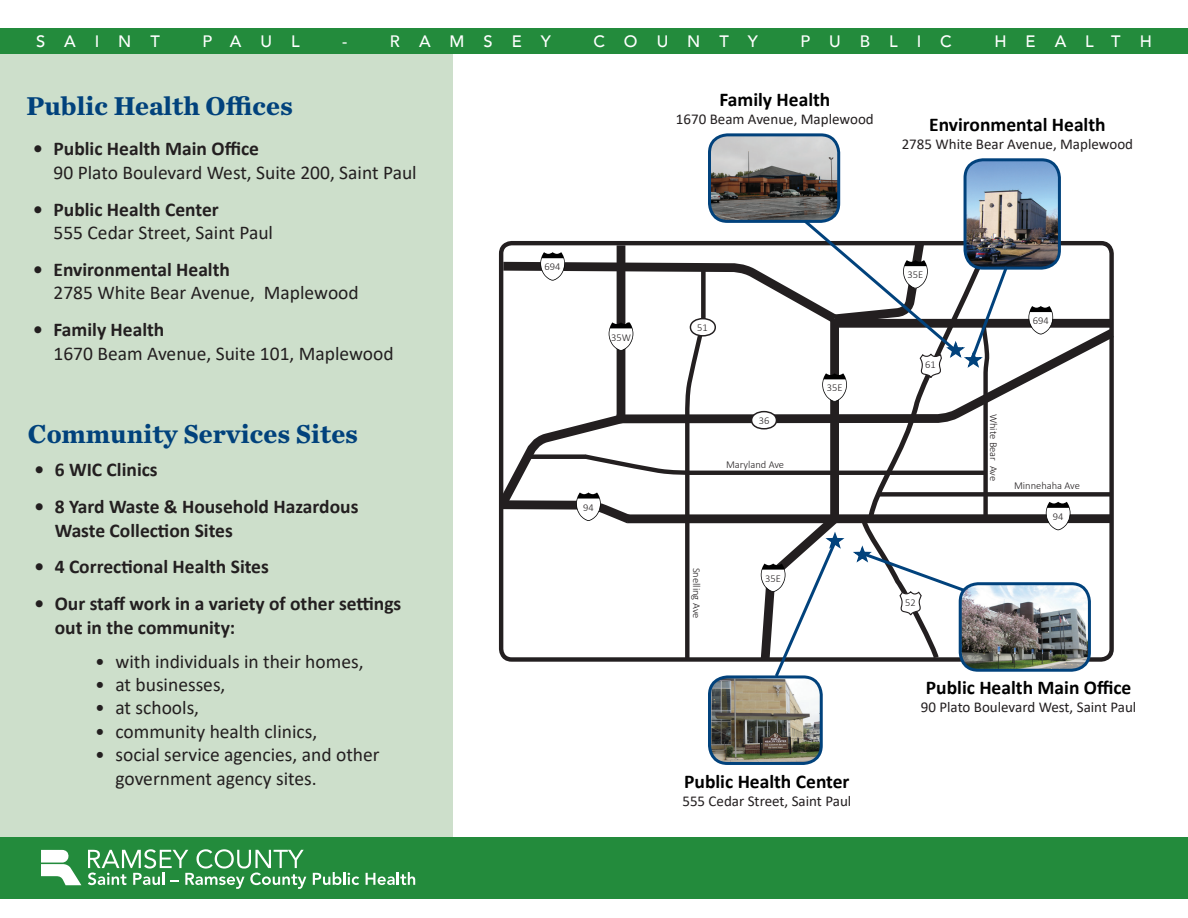
<style>
.page{position:relative;width:1188px;height:918px;background:#fff}
.page>*{position:absolute;margin:0;border:0;box-sizing:border-box;transform-origin:0 0}
.t1{font:700 27px "Chronicle Text G3";color:#01427c}
.t2{font:19.5px/23.4px "Calibri";color:#231f20}
.t3{font:700 19.5px/23.4px "Calibri";color:#231f20}
.t4{font:700 19.5px "Calibri";color:#000}
.t5{font:500 16.5px "Avenir LT Com";letter-spacing:1.15em;color:#fff}
.t6{font:15px "Calibri";color:#231f20}
.t7{font:300 10.5px "Calibri";color:#231f20}
</style>
<div class="page">
<svg style="left:1010px;top:321px;width:104px;height:107px"></svg>
<div style="left:627px;top:514px;width:485px;height:9px;background:#231f20"></div>
<svg style="left:1046px;top:502px;width:25px;height:28px"></svg>
<div style="left:834px;top:319px;width:277px;height:9px;background:#231f20"></div>
<div style="left:879px;top:492px;width:233px;height:5px;background:#231f20"></div>
<svg style="left:1028px;top:306px;width:25px;height:28px"></svg>
<div style="left:0;top:54px;width:452px;height:792px;background:#cddfcb"></div>
<div style="left:0;top:837px;width:1188px;height:62px;background:#238b3c"></div>
<img style="left:712px;top:137px;width:127px;height:79px">
<div style="left:708px;top:133px;width:132px;height:90px;border:3px solid #01427c;border-radius:18px"></div>
<img style="left:965px;top:162px;width:92px;height:104px">
<div style="left:964px;top:158px;width:97px;height:112px;border:3px solid #01427c;border-radius:18px"></div>
<img style="left:712px;top:680px;width:107px;height:83px">
<div style="left:708px;top:675px;width:115px;height:90px;border:3px solid #01427c;border-radius:18px"></div>
<img style="left:1010px;top:586px;width:77px;height:82px">
<div style="left:959px;top:582px;width:132px;height:90px;border:3px solid #01427c;border-radius:18px"></div>
<svg style="left:498px;top:216px;width:512px;height:464px"></svg>
<div style="left:0;top:29px;width:1188px;height:25px;background:#238b3c"></div>
<svg style="left:88px;top:849px;width:218px;height:40px"></svg>
<svg style="left:313px;top:872px;width:46px;height:13px"></svg>
<svg style="left:366px;top:872px;width:49px;height:13px"></svg>
<svg style="left:41px;top:850px;width:40px;height:35px"></svg>
<p class="t5" style="left:36px;top:32px;width:125px">SAINT</p>
<p class="t5" style="left:202px;top:32px;width:99px">PAUL</p>
<p class="t5" style="left:342px;top:32px;width:7px">-</p>
<p class="t5" style="left:390px;top:32px;width:162px">RAMSEY</p>
<p class="t5" style="left:593px;top:32px;width:166px">COUNTY</p>
<p class="t5" style="left:800px;top:32px;width:153px">PUBLIC</p>
<p class="t5" style="left:994px;top:32px;width:159px">HEALTH</p>
<h1 class="t1" style="left:27px;top:84px;width:268px">Public Health Offices</h1>
<p class="t3" style="left:33px;top:137px;width:227px">• Public Health Main Office</p>
<p class="t2" style="left:54px;top:160px;width:365px">90 Plato Boulevard West, Suite 200, Saint Paul</p>
<p class="t3" style="left:33px;top:197px;width:187px">• Public Health Center</p>
<p class="t2" style="left:54px;top:220px;width:221px">555 Cedar Street, Saint Paul</p>
<p class="t3" style="left:33px;top:258px;width:198px">• Environmental Health</p>
<p class="t2" style="left:54px;top:281px;width:307px">2785 White Bear Avenue, Maplewood</p>
<p class="t3" style="left:33px;top:318px;width:133px">• Family Health</p>
<p class="t2" style="left:54px;top:341px;width:342px">1670 Beam Avenue, Suite 101, Maplewood</p>
<h1 class="t1" style="left:28px;top:412px;width:332px">Community Services Sites</h1>
<p class="t3" style="left:34px;top:458px;width:125px">• 6 WIC Clinics</p>
<p class="t3" style="left:55px;top:495px;width:305px;text-indent:-20px">• 8 Yard Waste &amp; Household Hazardous<br>Waste Collection Sites</p>
<p class="t3" style="left:34px;top:555px;width:236px">• 4 Correctional Health Sites</p>
<p class="t3" style="left:55px;top:592px;width:348px;text-indent:-20px">• Our staff work in a variety of other settings out in the community:</p>
<p class="t2" style="left:95px;top:649px;width:270px">• with individuals in their homes,</p>
<p class="t2" style="left:95px;top:672px;width:132px">• at businesses,</p>
<p class="t2" style="left:95px;top:696px;width:105px">• at schools,</p>
<p class="t2" style="left:95px;top:719px;width:224px">• community health clinics,</p>
<p class="t2" style="left:115px;top:743px;width:266px;text-indent:-20px">• social service agencies, and other government agency sites.</p>
<p class="t7" style="left:545px;top:260px;width:17px">694</p>
<p class="t7" style="left:611px;top:331px;width:21px">35W</p>
<p class="t7" style="left:583px;top:501px;width:12px">94</p>
<p class="t4" style="left:719px;top:86px;width:112px">Family Health</p>
<p class="t6" style="left:676px;top:109px;width:199px">1670 Beam Avenue, Maplewood</p>
<p class="t4" style="left:929px;top:111px;width:178px">Environmental Health</p>
<p class="t6" style="left:902px;top:134px;width:233px">2785 White Bear Avenue, Maplewood</p>
<p class="t7" style="left:697px;top:321px;width:12px">51</p>
<p class="t7" style="left:759px;top:414px;width:12px">36</p>
<p class="t7" style="left:726px;top:458px;width:60px">Maryland Ave</p>
<p class="t7" style="left:703px;top:568px;width:52px;rotate:90deg">Snelling Ave</p>
<p class="t7" style="left:765px;top:572px;width:17px">35E</p>
<p class="t7" style="left:827px;top:381px;width:17px">35E</p>
<p class="t4" style="left:684px;top:768px;width:167px">Public Health Center</p>
<p class="t6" style="left:682px;top:791px;width:170px">555 Cedar Street, Saint Paul</p>
<p class="t7" style="left:908px;top:268px;width:17px">35E</p>
<p class="t7" style="left:925px;top:358px;width:12px">61</p>
<p class="t7" style="left:905px;top:596px;width:12px">52</p>
<p class="t7" style="left:1033px;top:314px;width:17px">694</p>
<p class="t7" style="left:1000px;top:414px;width:69px;rotate:90deg">White Bear Ave</p>
<p class="t7" style="left:1014px;top:479px;width:67px">Minnehaha Ave</p>
<p class="t7" style="left:1053px;top:510px;width:12px">94</p>
<p class="t4" style="left:926px;top:674px;width:207px">Public Health Main Office</p>
<p class="t6" style="left:921px;top:697px;width:217px">90 Plato Boulevard West, Saint Paul</p>
</div>
